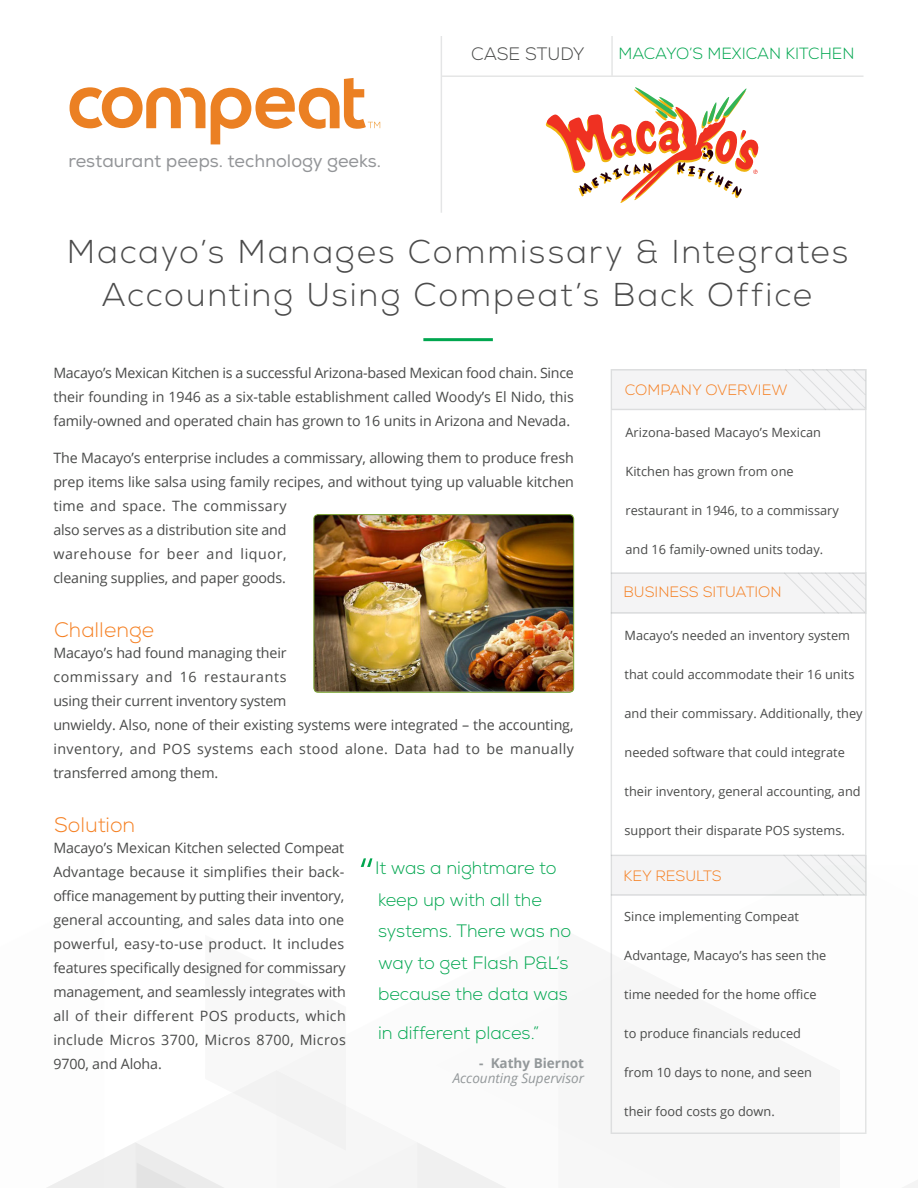
<style>
.page{position:relative;width:918px;height:1188px;background:#fff}
.page>*{position:absolute;margin:0;border:0;box-sizing:border-box;transform-origin:0 0}
.t1{font:300 51px "Nexa";color:#00a64f}
.t2{font:300 33px "Nexa";letter-spacing:.055em;color:#4b4b4b}
.Body{font:300 21px "Nexa";color:#f57f21}
.t3{font:300 18px/31.5px "Nexa";color:#00a64f}
.t4{font:18px "Nexa";color:#939598}
.Body-2{font:300 18px "Nexa";color:#494a49}
.Body-3{font:300 16.2px "Nexa";color:#00a64f}
.Overview_Text{font:300 15px "Nexa";color:#f57f21}
.Body-4{font:14.25px/24px "Open Sans";letter-spacing:-.01em;color:#494a49;text-align:justify}
.Quote_Attribute{font:italic 13.5px/15px "Open Sans";color:#93989a;text-align:right}
.Overview_Text-2{font:12.75px "Open Sans";color:#494a49}
.s1{font-weight:700;font-style:normal}
</style>
<div class="page">
<hr style="left:441px;top:36px;width:1px;height:177px;background:#93989a">
<hr style="left:442px;top:75px;width:422px;height:2px;background:#93989a">
<hr style="left:611px;top:36px;width:2px;height:39px;background:#93989a">
<svg style="left:70px;top:87px;width:135px;height:41px"></svg>
<svg style="left:211px;top:78px;width:169px;height:66px"></svg>
<hr style="left:423px;top:338px;width:70px;height:3px;background:#00a64f">
<hr style="left:611px;top:369px;width:1px;height:765px;background:#93989a">
<hr style="left:865px;top:369px;width:2px;height:765px;background:#93989a">
<div style="left:611px;top:370px;width:255px;height:40px;background:#f4f4f5"></div>
<hr style="left:612px;top:369px;width:253px;height:2px;background:#93989a">
<hr style="left:612px;top:409px;width:253px;height:1px;background:#93989a">
<svg style="left:784px;top:369px;width:82px;height:42px"></svg>
<svg style="left:47px;top:854px;width:870px;height:334px"></svg>
<svg style="left:546px;top:87px;width:212px;height:116px"></svg>
<img style="left:314px;top:515px;width:260px;height:177px">
<div style="left:314px;top:514px;width:260px;height:179px;border:1px solid #78a22d;border-radius:4px"></div>
<div style="left:611px;top:572px;width:256px;height:42px;background:#f4f4f5"></div>
<hr style="left:611px;top:573px;width:254px;height:1px;background:#93989a">
<hr style="left:611px;top:612px;width:254px;height:2px;background:#93989a">
<svg style="left:783px;top:572px;width:83px;height:42px"></svg>
<p class="t4" style="left:68px;top:150px;width:314px">restaurant peeps. technology geeks.</p>
<p class="Body-2" style="left:471px;top:43px;width:115px">CASE STUDY</p>
<p class="Body-3" style="left:618px;top:44px;width:238px">MACAYO’S MEXICAN KITCHEN</p>
<p class="t2" style="left:67px;top:232px;width:783px">Macayo’s Manages Commissary &amp; Integrates</p>
<p class="t2" style="left:101px;top:275px;width:712px">Accounting Using Compeat’s Back Office</p>
<p class="Body-4" style="left:53px;top:360px;width:522px">Macayo’s Mexican Kitchen is a successful Arizona-based Mexican food chain. Since their founding in 1946 as a six-table establishment called Woody’s El Nido, this family-owned and operated chain has grown to 16 units in Arizona and Nevada.</p>
<p class="Body-4" style="left:53px;top:446px;width:522px;text-align:left">The Macayo’s enterprise includes a commissary, allowing them to produce fresh prep items like salsa using family recipes, and without tying up valuable kitchen time and space. The commissary<br>also serves as a distribution site and<br>warehouse for beer and liquor,<br>cleaning supplies, and paper goods.</p>
<p class="Body" style="left:54px;top:618px;width:102px">Challenge</p>
<p class="Body-4" style="left:53px;top:641px;width:522px;text-align:left">Macayo’s had found managing their<br>commissary and 16 restaurants<br>using their current inventory system<br>unwieldy. Also, none of their existing systems were integrated – the accounting, inventory, and POS systems each stood alone. Data had to be manually transferred among them.</p>
<p class="Body" style="left:54px;top:813px;width:83px">Solution</p>
<p class="Body-4" style="left:53px;top:836px;width:294px">Macayo’s Mexican Kitchen selected Compeat Advantage because it simplifies their back&shy;office management by putting their inventory, general accounting, and sales data into one powerful, easy-to-use product. It includes features specifically designed for commissary management, and seamlessly integrates with all of their different POS products, which include Micros 3700, Micros 8700, Micros 9700, and Aloha.</p>
<p class="t1" style="left:358px;top:846px;width:19px">“</p>
<p class="t3" style="left:375px;top:853px;width:198px">It was a nightmare to keep up with all the systems. There was no way to get Flash P&amp;L’s because the data was</p>
<p class="t3" style="left:378px;top:1018px;width:163px">in different places.”</p>
<p class="Quote_Attribute" style="left:453px;top:1055px;width:133px"><span class="s1">- Kathy Biernot<br></span>Accounting Supervisor</p>
<p class="Overview_Text" style="left:625px;top:381px;width:164px">COMPANY OVERVIEW</p>
<p class="Overview_Text-2" style="left:626px;top:423px;width:197px">Arizona-based Macayo’s Mexican</p>
<p class="Overview_Text-2" style="left:626px;top:462px;width:170px">Kitchen has grown from one</p>
<p class="Overview_Text-2" style="left:626px;top:501px;width:215px">restaurant in 1946, to a commissary</p>
<p class="Overview_Text-2" style="left:626px;top:540px;width:199px">and 16 family-owned units today.</p>
<p class="Overview_Text" style="left:624px;top:583px;width:160px">BUSINESS SITUATION</p>
<p class="Overview_Text-2" style="left:625px;top:626px;width:227px">Macayo’s needed an inventory system</p>
<p class="Overview_Text-2" style="left:625px;top:665px;width:231px">that could accommodate their 16 units</p>
<p class="Overview_Text-2" style="left:625px;top:704px;width:240px">and their commissary. Additionally, they</p>
<p class="Overview_Text-2" style="left:625px;top:743px;width:222px">needed software that could integrate</p>
<p class="Overview_Text-2" style="left:625px;top:782px;width:238px">their inventory, general accounting, and</p>
<p class="Overview_Text-2" style="left:625px;top:821px;width:222px">support their disparate POS systems.</p>
<p class="Overview_Text" style="left:624px;top:867px;width:100px">KEY RESULTS</p>
<p class="Overview_Text-2" style="left:624px;top:908px;width:176px">Since implementing Compeat</p>
<p class="Overview_Text-2" style="left:624px;top:947px;width:204px">Advantage, Macayo’s has seen the</p>
<p class="Overview_Text-2" style="left:624px;top:986px;width:194px">time needed for the home office</p>
<p class="Overview_Text-2" style="left:624px;top:1025px;width:178px">to produce financials reduced</p>
<p class="Overview_Text-2" style="left:624px;top:1064px;width:189px">from 10 days to none, and seen</p>
<p class="Overview_Text-2" style="left:624px;top:1103px;width:152px">their food costs go down.</p>
</div>
